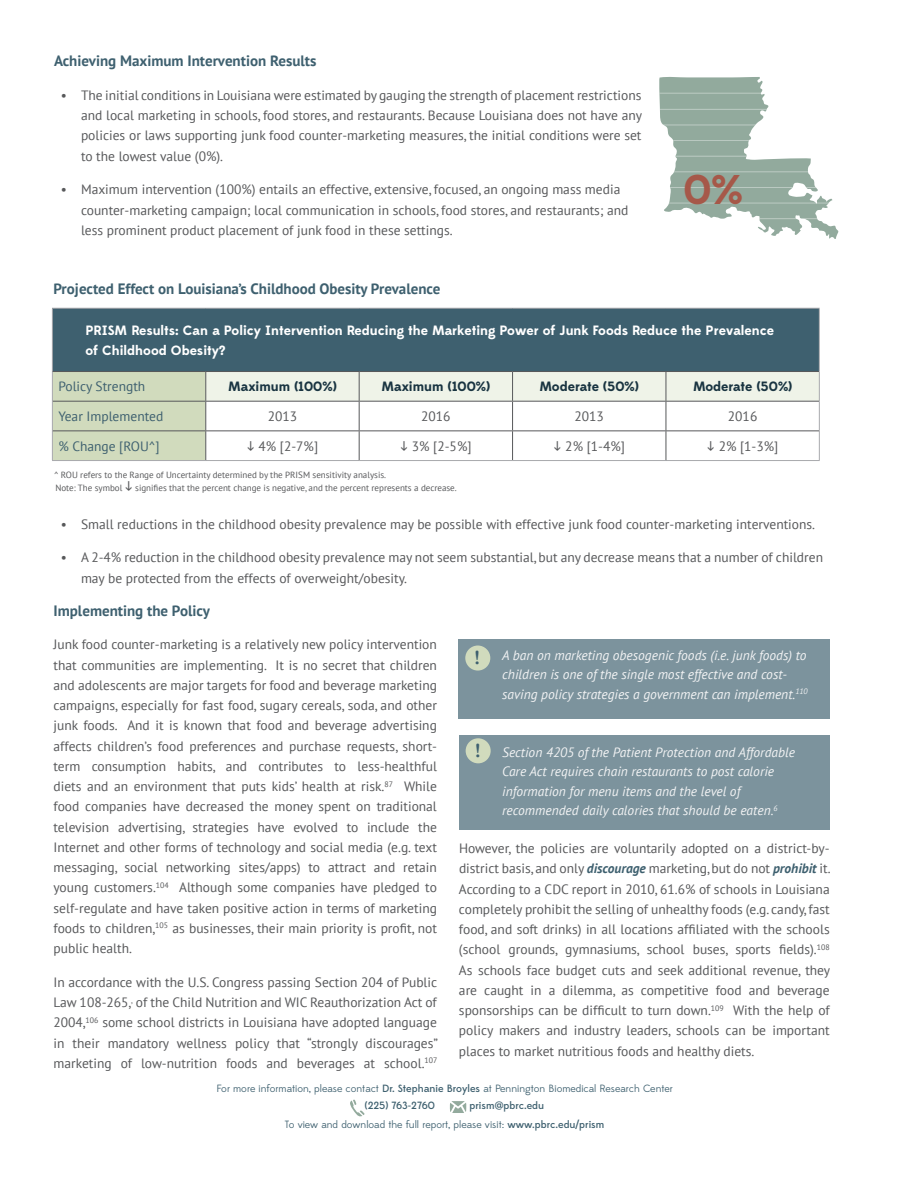
<style>
.page{position:relative;width:918px;height:1188px;background:#fff}
.page>*{position:absolute;margin:0;border:0;box-sizing:border-box;transform-origin:0 0}
.t1{font:700 41.4px "Edmondsans";color:#a65849}
.t2{font:700 21px "Garamond";color:#3e606f}
.paragraph_text{font:700 15px "PT Sans";color:#3e606f}
.paragraph_text-2{font:13.5px/20.2px "PT Sans";color:#57585a;text-align:justify}
.t3{font:italic 13.5px/19.5px "PT Sans";color:#f2f3f4}
.table_headers{font:700 13.5px/19.5px "Edmondsans";color:#fff}
.t4{font:700 13.5px "Edmondsans";color:#193441}
.paragraph_text-3{font:13.5px "PT Sans";color:#3e606f}
.t5{font:10.5px/17.1px "Edmondsans";color:#3e606f}
.paragraph_text-4{font:9px/13.2px "PT Sans";color:#57585a}
.s1{font-weight:700;font-style:italic;color:#3e606f}
.s2{font-weight:500}
</style>
<div class="page">
<svg style="left:450px;top:1101px;width:16px;height:12px"></svg>
<svg style="left:350px;top:1099px;width:15px;height:18px"></svg>
<div style="left:459px;top:639px;width:371px;height:79px;background:#7c939d"></div>
<div style="left:465px;top:646px;width:25px;height:25px;background:#d1dbbd;border-radius:50%"></div>
<div style="left:459px;top:735px;width:371px;height:94px;background:#7c939d"></div>
<div style="left:466px;top:738px;width:25px;height:25px;background:#d1dbbd;border-radius:50%"></div>
<svg style="left:659px;top:77px;width:180px;height:162px"></svg>
<hr style="left:659px;top:125px;width:106px;height:1px;background:#fff">
<hr style="left:659px;top:109px;width:111px;height:1px;background:#fff">
<hr style="left:659px;top:93px;width:106px;height:1px;background:#fff">
<hr style="left:659px;top:140px;width:106px;height:1px;background:#fff">
<hr style="left:670px;top:156px;width:132px;height:1px;background:#fff">
<hr style="left:668px;top:171px;width:134px;height:1px;background:#fff">
<hr style="left:670px;top:187px;width:132px;height:1px;background:#fff">
<hr style="left:668px;top:203px;width:134px;height:1px;background:#fff">
<hr style="left:668px;top:218px;width:134px;height:1px;background:#fff">
<div style="left:52px;top:308px;width:767px;height:64px;background:#3e606f"></div>
<hr style="left:52px;top:308px;width:154px;height:1px;background:#a8a9ad">
<hr style="left:52px;top:309px;width:1px;height:63px;background:#a8a9ad">
<hr style="left:206px;top:308px;width:153px;height:1px;background:#a8a9ad">
<hr style="left:359px;top:308px;width:154px;height:1px;background:#a8a9ad">
<hr style="left:513px;top:308px;width:153px;height:1px;background:#a8a9ad">
<hr style="left:666px;top:308px;width:154px;height:1px;background:#a8a9ad">
<hr style="left:819px;top:309px;width:1px;height:63px;background:#a8a9ad">
<hr style="left:53px;top:371px;width:153px;height:1px;background:#57585a">
<hr style="left:206px;top:371px;width:153px;height:1px;background:#57585a">
<hr style="left:359px;top:371px;width:154px;height:1px;background:#57585a">
<hr style="left:513px;top:371px;width:153px;height:1px;background:#57585a">
<hr style="left:666px;top:371px;width:153px;height:1px;background:#57585a">
<svg style="left:52px;top:372px;width:768px;height:89px"></svg>
<p class="paragraph_text" style="left:54px;top:51px;width:264px">Achieving Maximum Intervention Results</p>
<p class="paragraph_text-2" style="left:81px;top:85px;width:563px;text-indent:-20px">• The initial conditions in Louisiana were estimated by gauging the strength of placement restrictions and local marketing in schools, food stores, and restaurants. Because Louisiana does not have any policies or laws supporting junk food counter-marketing measures, the initial conditions were set to the lowest value (0%).</p>
<p class="paragraph_text-2" style="left:81px;top:179px;width:549px;text-align:left;text-indent:-20px">• Maximum intervention (100%) entails an effective, extensive, focused, an ongoing mass media counter-marketing campaign; local communication in schools, food stores, and restaurants; and less prominent product placement of junk food in these settings.</p>
<p class="paragraph_text" style="left:54px;top:278px;width:388px">Projected Effect on Louisiana’s Childhood Obesity Prevalence</p>
<p class="t1" style="left:683px;top:164px;width:61px">0%</p>
<p class="table_headers" style="left:85px;top:321px;width:690px">PRISM Results: Can a Policy Intervention Reducing the Marketing Power of Junk Foods Reduce the Prevalence of Childhood Obesity?</p>
<p class="paragraph_text-3" style="left:58px;top:378px;width:88px">Policy Strength</p>
<p class="t4" style="left:228px;top:378px;width:110px">Maximum (100%)</p>
<p class="t4" style="left:382px;top:378px;width:110px">Maximum (100%)</p>
<p class="t4" style="left:540px;top:378px;width:101px">Moderate (50%)</p>
<p class="t4" style="left:693px;top:378px;width:101px">Moderate (50%)</p>
<p class="paragraph_text-3" style="left:58px;top:408px;width:106px">Year Implemented</p>
<p class="paragraph_text-2" style="left:268px;top:406px;width:31px">2013</p>
<p class="paragraph_text-2" style="left:421px;top:406px;width:31px">2016</p>
<p class="paragraph_text-2" style="left:575px;top:406px;width:31px">2013</p>
<p class="paragraph_text-2" style="left:728px;top:406px;width:31px">2016</p>
<p class="paragraph_text-3" style="left:58px;top:437px;width:103px">% Change [ROU^]</p>
<p class="paragraph_text-2" style="left:259px;top:436px;width:61px">4% [2-7%]</p>
<p class="paragraph_text-2" style="left:412px;top:436px;width:61px">3% [2-5%]</p>
<p class="paragraph_text-2" style="left:565px;top:436px;width:61px">2% [1-4%]</p>
<p class="paragraph_text-2" style="left:719px;top:436px;width:61px">2% [1-3%]</p>
<p class="paragraph_text-4" style="left:54px;top:468px;width:334px">^ ROU refers to the Range of Uncertainty determined by the PRISM sensitivity analysis.<br>Note: The symbol</p>
<p class="paragraph_text-4" style="left:135px;top:481px;width:323px">signifies that the percent change is negative, and the percent represents a decrease.</p>
<p class="paragraph_text-2" style="left:61px;top:513px;width:756px">• Small reductions in the childhood obesity prevalence may be possible with effective junk food counter-marketing interventions.</p>
<p class="paragraph_text-2" style="left:81px;top:547px;width:744px;text-indent:-20px">• A 2-4% reduction in the childhood obesity prevalence may not seem substantial, but any decrease means that a number of children may be protected from the effects of overweight/obesity.</p>
<p class="paragraph_text" style="left:54px;top:600px;width:158px">Implementing the Policy</p>
<p class="paragraph_text-2" style="left:54px;top:634px;width:385px">Junk food counter-marketing is a relatively new policy intervention that communities are implementing. It is no secret that children and adolescents are major targets for food and beverage marketing campaigns, especially for fast food, sugary cereals, soda, and other junk foods. And it is known that food and beverage advertising affects children’s food preferences and purchase requests, short&shy;term consumption habits, and contributes to less-healthful diets and an environment that puts kids’ health at risk.<sup>87</sup> While food companies have decreased the money spent on traditional television advertising, strategies have evolved to include the Internet and other forms of technology and social media (e.g. text messaging, social networking sites/apps) to attract and retain young customers.<sup>104</sup> Although some companies have pledged to self-regulate and have taken positive action in terms of marketing foods to children,<sup>105</sup> as businesses, their main priority is profit, not public health.</p>
<p class="paragraph_text-2" style="left:54px;top:972px;width:386px">In accordance with the U.S. Congress passing Section 204 of Public Law 108-265,<sup>,</sup> of the Child Nutrition and WIC Reauthorization Act of 2004,<sup>106</sup> some school districts in Louisiana have adopted language in their mandatory wellness policy that “strongly discourages” marketing of low-nutrition foods and beverages at school.<sup>107</sup></p>
<p class="t2" style="left:475px;top:643px;width:7px">!</p>
<p class="t3" style="left:502px;top:645px;width:307px">A ban on marketing obesogenic foods (i.e. junk foods) to children is one of the single most effective and cost&shy;saving policy strategies a government can implement.<sup>110</sup></p>
<p class="t2" style="left:475px;top:736px;width:7px">!</p>
<p class="t3" style="left:502px;top:742px;width:294px">Section 4205 of the Patient Protection and Affordable Care Act requires chain restaurants to post calorie information for menu items and the level of recommended daily calories that should be eaten.<sup>6</sup></p>
<p class="paragraph_text-2" style="left:459px;top:838px;width:373px">However, the policies are voluntarily adopted on a district-by&shy;district basis, and only <span class="s1">discourage</span> marketing, but do not <span class="s1">prohibit</span> it.<br>According to a CDC report in 2010, 61.6% of schools in Louisiana completely prohibit the selling of unhealthy foods (e.g. candy,fast food, and soft drinks) in all locations affiliated with the schools (school grounds, gymnasiums, school buses, sports fields).<sup>108<br></sup>As schools face budget cuts and seek additional revenue, they are caught in a dilemma, as competitive food and beverage sponsorships can be difficult to turn down.<sup>109</sup> With the help of policy makers and industry leaders, schools can be important places to market nutritious foods and healthy diets.</p>
<p class="t5" style="left:365px;top:1081px;width:310px;text-indent:-148px">For more information, please contact <span class="s2">Dr. Stephanie Broyles</span> at Pennington Biomedical Research Center <span class="s2">(225) 763-2760</span></p>
<p class="t5" style="left:285px;top:1097px;width:321px;line-height:18.9px;text-indent:185px"><span class="s2">prism@pbrc.edu<br></span>To view and download the full report, please visit: <span class="s2">www.pbrc.edu/prism</span></p>
</div>
